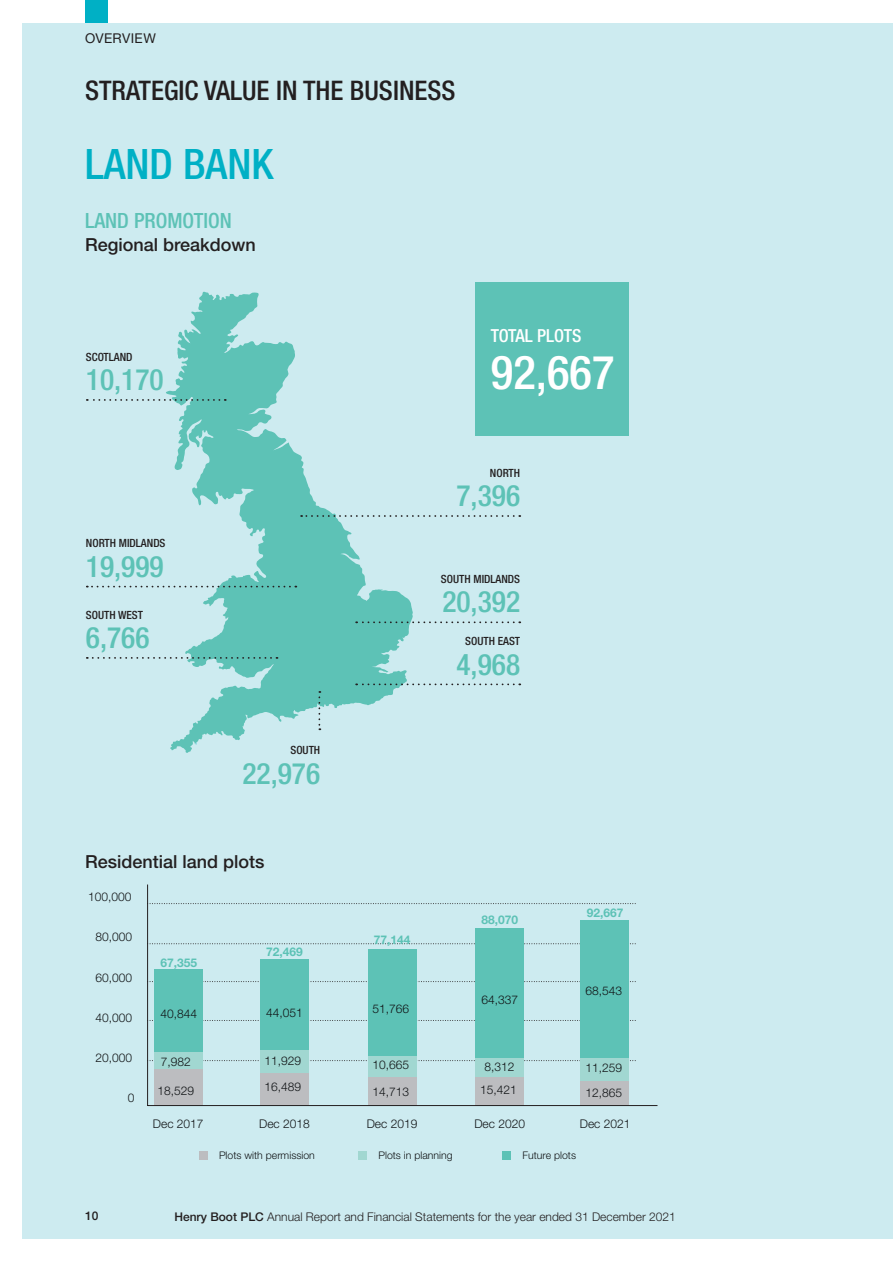
<style>
.page{position:relative;width:893px;height:1263px;background:#fff}
.page>*{position:absolute;margin:0;border:0;box-sizing:border-box;transform-origin:0 0}
.t1{font:500 condensed 46.8px "Helvetica Neue LT Std";color:#fff}
.t2{font:500 condensed 42px "Helvetica Neue LT Std";color:#00b0c5}
.t3{font:500 condensed 29.55px "Helvetica Neue LT Std";color:#5dc2b6}
.t4{font:500 condensed 27px "Helvetica Neue LT Std";color:#231f20}
.t5{font:500 condensed 21px "Helvetica Neue LT Std";color:#5dc2b6}
.t6{font:500 18px "Helvetica Neue LT Std";color:#231f20}
.t7{font:500 condensed 18px "Helvetica Neue LT Std";letter-spacing:-.015em;color:#fff}
.t8{font:13.5px "Helvetica Neue LT Std";letter-spacing:.025em;color:#231f20}
.t9{font:300 12px "Helvetica Neue LT Std";color:#111416}
.t10{font:300 12px "Helvetica Neue LT Std";color:#231f20}
.t11{font:700 12px "Helvetica Neue LT Std";color:#5dc2b6}
.t12{font:500 12px "Helvetica Neue LT Std";color:#231f20}
.t13{font:500 condensed 11.4px "Helvetica Neue LT Std";color:#231f20}
.t14{font:300 10.5px "Helvetica Neue LT Std";color:#111416}
.t15{font:300 7.35px "Helvetica Neue LT Std";color:#00b0c5}
.s1{font-weight:500}
</style>
<div class="page">
<div style="left:23px;top:23px;width:870px;height:1215px;background:#cdebf0"></div>
<svg style="left:166px;top:292px;width:247px;height:461px"></svg>
<div style="left:476px;top:283px;width:153px;height:153px;background:#5dc2b6"></div>
<svg style="left:148px;top:903px;width:488px;height:1px"></svg>
<svg style="left:148px;top:943px;width:488px;height:1px"></svg>
<svg style="left:148px;top:981px;width:488px;height:1px"></svg>
<svg style="left:148px;top:1020px;width:488px;height:1px"></svg>
<svg style="left:148px;top:1060px;width:488px;height:1px"></svg>
<div style="left:154px;top:970px;width:49px;height:84px;background:#5dc2b6"></div>
<div style="left:154px;top:1053px;width:49px;height:16px;background:#a1d7d1"></div>
<div style="left:154px;top:1069px;width:49px;height:36px;background:#bcbdc0"></div>
<div style="left:261px;top:1069px;width:48px;height:36px;background:#bcbdc0"></div>
<div style="left:368px;top:1069px;width:48px;height:36px;background:#bcbdc0"></div>
<div style="left:476px;top:1069px;width:48px;height:36px;background:#bcbdc0"></div>
<div style="left:580px;top:1069px;width:48px;height:36px;background:#bcbdc0"></div>
<div style="left:261px;top:1050px;width:48px;height:23px;background:#a1d7d1"></div>
<div style="left:368px;top:1050px;width:48px;height:27px;background:#a1d7d1"></div>
<div style="left:580px;top:1050px;width:48px;height:30px;background:#a1d7d1"></div>
<div style="left:476px;top:1050px;width:48px;height:27px;background:#a1d7d1"></div>
<div style="left:261px;top:959px;width:48px;height:91px;background:#5dc2b6"></div>
<div style="left:368px;top:949px;width:48px;height:107px;background:#5dc2b6"></div>
<div style="left:476px;top:928px;width:48px;height:129px;background:#5dc2b6"></div>
<div style="left:580px;top:920px;width:48px;height:137px;background:#5dc2b6"></div>
<hr style="left:148px;top:1105px;width:509px;height:1px;background:#231f20">
<hr style="left:147px;top:884px;width:1px;height:222px;background:#231f20">
<div style="left:199px;top:1151px;width:9px;height:8px;background:#bcbdc0"></div>
<div style="left:503px;top:1151px;width:8px;height:8px;background:#5dc2b6"></div>
<div style="left:359px;top:1151px;width:8px;height:8px;background:#a1d7d1"></div>
<div style="left:85px;top:0;width:23px;height:23px;background:#00b0c5"></div>
<svg style="left:87px;top:399px;width:132px;height:2px"></svg>
<svg style="left:87px;top:586px;width:209px;height:1px"></svg>
<svg style="left:301px;top:515px;width:219px;height:2px"></svg>
<svg style="left:356px;top:621px;width:164px;height:2px"></svg>
<svg style="left:356px;top:683px;width:164px;height:2px"></svg>
<svg style="left:87px;top:657px;width:190px;height:2px"></svg>
<svg style="left:318px;top:691px;width:2px;height:39px"></svg>
<p class="t8" style="left:85px;top:30px;width:72px">OVERVIEW</p>
<h3 class="t4" style="left:85px;top:74px;width:372px">STRATEGIC VALUE IN THE BUSINESS</h3>
<h2 class="t2" style="left:85px;top:139px;width:190px">LAND BANK</h2>
<h3 class="t5" style="left:85px;top:208px;width:148px">LAND PROMOTION</h3>
<h3 class="t6" style="left:85px;top:234px;width:172px">Regional breakdown</h3>
<p class="t13" style="left:86px;top:350px;width:48px">SCOTLAND</p>
<h3 class="t3" style="left:86px;top:362px;width:79px">10,170</h3>
<p class="t13" style="left:86px;top:536px;width:81px">NORTH MIDLANDS</p>
<h3 class="t3" style="left:86px;top:549px;width:79px">19,999</h3>
<p class="t13" style="left:86px;top:608px;width:59px">SOUTH WEST</p>
<h3 class="t3" style="left:86px;top:620px;width:65px">6,766</h3>
<p class="t15" style="left:195px;top:736px;width:3px">|</p>
<p class="t13" style="left:290px;top:744px;width:31px">SOUTH</p>
<h3 class="t3" style="left:242px;top:756px;width:79px">22,976</h3>
<h3 class="t6" style="left:85px;top:850px;width:181px">Residential land plots</h3>
<p class="t9" style="left:88px;top:890px;width:45px">100,000</p>
<h3 class="t7" style="left:491px;top:325px;width:92px">TOTAL PLOTS</h3>
<h1 class="t1" style="left:491px;top:345px;width:125px">92,667</h1>
<p class="t13" style="left:490px;top:466px;width:32px">NORTH</p>
<h3 class="t3" style="left:456px;top:478px;width:65px">7,396</h3>
<p class="t13" style="left:441px;top:572px;width:81px">SOUTH MIDLANDS</p>
<h3 class="t3" style="left:442px;top:584px;width:79px">20,392</h3>
<p class="t13" style="left:465px;top:634px;width:57px">SOUTH EAST</p>
<h3 class="t3" style="left:456px;top:646px;width:65px">4,968</h3>
<p class="t11" style="left:481px;top:912px;width:38px">88,070</p>
<p class="t11" style="left:587px;top:905px;width:38px">92,667</p>
<p class="t9" style="left:95px;top:930px;width:38px">80,000</p>
<p class="t9" style="left:95px;top:970px;width:38px">60,000</p>
<p class="t9" style="left:95px;top:1010px;width:38px">40,000</p>
<p class="t9" style="left:95px;top:1050px;width:38px">20,000</p>
<p class="t9" style="left:128px;top:1090px;width:8px">0</p>
<p class="t11" style="left:161px;top:955px;width:38px">67,355</p>
<p class="t11" style="left:266px;top:944px;width:38px">72,469</p>
<p class="t11" style="left:374px;top:932px;width:38px">77,144</p>
<p class="t9" style="left:585px;top:983px;width:38px">68,543</p>
<p class="t9" style="left:482px;top:992px;width:38px">64,337</p>
<p class="t9" style="left:266px;top:1006px;width:38px">44,051</p>
<p class="t9" style="left:372px;top:1001px;width:38px">51,766</p>
<p class="t9" style="left:161px;top:1006px;width:38px">40,844</p>
<p class="t9" style="left:161px;top:1055px;width:32px">7,982</p>
<p class="t9" style="left:157px;top:1084px;width:38px">18,529</p>
<p class="t9" style="left:265px;top:1079px;width:38px">16,489</p>
<p class="t9" style="left:372px;top:1084px;width:38px">14,713</p>
<p class="t9" style="left:480px;top:1082px;width:38px">15,421</p>
<p class="t9" style="left:585px;top:1085px;width:38px">12,865</p>
<p class="t9" style="left:265px;top:1053px;width:38px">11,929</p>
<p class="t9" style="left:372px;top:1057px;width:38px">10,665</p>
<p class="t9" style="left:485px;top:1059px;width:32px">8,312</p>
<p class="t9" style="left:585px;top:1060px;width:38px">11,259</p>
<p class="t9" style="left:153px;top:1116px;width:52px">Dec 2017</p>
<p class="t9" style="left:259px;top:1116px;width:52px">Dec 2018</p>
<p class="t9" style="left:367px;top:1116px;width:52px">Dec 2019</p>
<p class="t9" style="left:474px;top:1116px;width:52px">Dec 2020</p>
<p class="t9" style="left:580px;top:1116px;width:52px">Dec 2021</p>
<p class="t14" style="left:219px;top:1149px;width:97px">Plots with permission</p>
<p class="t14" style="left:378px;top:1149px;width:76px">Plots in planning</p>
<p class="t14" style="left:522px;top:1149px;width:55px">Future plots</p>
<p class="t12" style="left:85px;top:1208px;width:15px">10</p>
<p class="t10" style="left:174px;top:1209px;width:503px"><span class="s1">Henry Boot PLC</span> Annual Report and Financial Statements for the year ended 31 December 2021</p>
</div>
